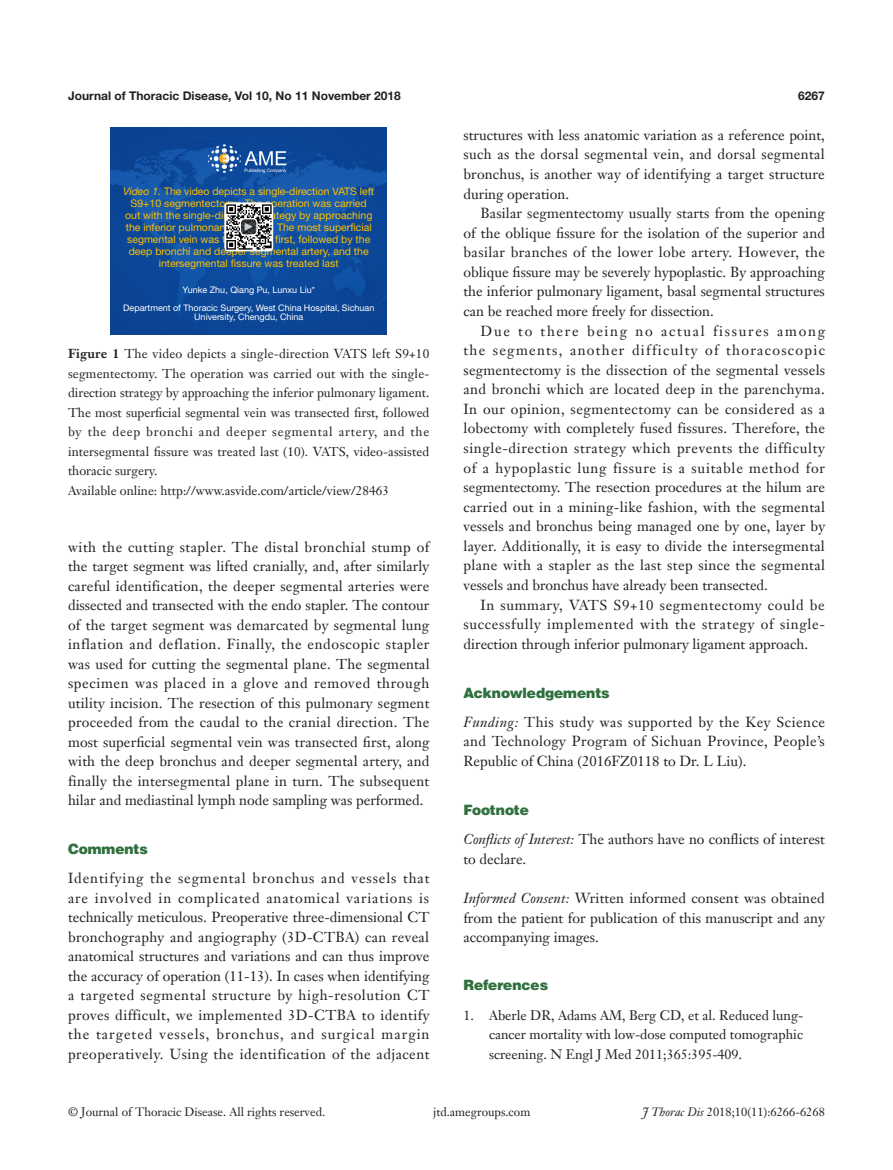
<style>
.page{position:relative;width:893px;height:1170px;background:#fff}
.page>*{position:absolute;margin:0;border:0;box-sizing:border-box;transform-origin:0 0}
.t1{font:14.25px/19.5px "Janson Text LT";color:#231f20;text-align:justify}
.一级标题-6_5{font:900 14.25px "Helvetica";color:#30703e}
.t2{font:13.5px/19.5px "Janson Text LT";color:#231f20;text-align:justify}
.t3{font:12.75px/19.5px "Janson Text LT";color:#231f20;text-align:justify}
.t4{font:12px "Janson Text LT";color:#231f20}
.t5{font:700 12px "Helvetica Neue LT Pro";color:#231f20}
.t6{font:11.55px "Times New Roman";color:#fff}
.t7{font:10.5px/12px "Helvetica Neue LT Pro";color:#ffc000;text-align:center}
.t8{font:9px/9px "Helvetica Neue LT Pro";color:#fff;text-align:center}
.s1{font-style:italic}
.s2{font-weight:700}
</style>
<div class="page">
<img style="left:111px;top:128px;width:276px;height:206px">
<svg style="left:224px;top:202px;width:49px;height:49px"></svg>
<img style="left:225px;top:203px;width:47px;height:47px">
<svg style="left:240px;top:219px;width:17px;height:16px"></svg>
<div style="left:240px;top:218px;width:17px;height:17px;border:1px solid #fff;border-radius:4px"></div>
<p class="t5" style="left:68px;top:88px;width:334px">Journal of Thoracic Disease, Vol 10, No 11 November 2018</p>
<p class="t7" style="left:123px;top:185px;width:252px"><span class="s1">Video 1.</span> The video depicts a single-direction VATS left S9+10 segmentectomy. The operation was carried out with the single-direction strategy by approaching the inferior pulmonary ligament. The most superficial segmental vein was transected first, followed by the deep bronchi and deeper segmental artery, and the intersegmental fissure was treated last</p>
<p class="t8" style="left:183px;top:285px;width:134px">Yunke Zhu, Qiang Pu, Lunxu Liu*</p>
<p class="t8" style="left:123px;top:303px;width:253px">Department of Thoracic Surgery, West China Hospital, Sichuan<br>University, Chengdu, China</p>
<p class="t6" style="left:257px;top:221px;width:13px;rotate:90deg">▲</p>
<p class="t3" style="left:68px;top:344px;width:363px"><span class="s2">Figure 1</span> The video depicts a single-direction VATS left S9+10 segmentectomy. The operation was carried out with the single&shy;direction strategy by approaching the inferior pulmonary ligament.<br>The most superficial segmental vein was transected first, followed by the deep bronchi and deeper segmental artery, and the intersegmental fissure was treated last (10). VATS, video-assisted thoracic surgery.</p>
<p class="t3" style="left:68px;top:480px;width:322px">Available online: http://www.asvide.com/article/view/28463</p>
<p class="t1" style="left:68px;top:536px;width:363px">with the cutting stapler. The distal bronchial stump of the target segment was lifted cranially, and, after similarly careful identification, the deeper segmental arteries were dissected and transected with the endo stapler. The contour of the target segment was demarcated by segmental lung inflation and deflation. Finally, the endoscopic stapler was used for cutting the segmental plane. The segmental specimen was placed in a glove and removed through utility incision. The resection of this pulmonary segment proceeded from the caudal to the cranial direction. The most superficial segmental vein was transected first, along with the deep bronchus and deeper segmental artery, and finally the intersegmental plane in turn. The subsequent hilar and mediastinal lymph node sampling was performed.</p>
<p class="一级标题-6_5" style="left:68px;top:839px;width:81px">Comments</p>
<p class="t1" style="left:68px;top:868px;width:363px">Identifying the segmental bronchus and vessels that are involved in complicated anatomical variations is technically meticulous. Preoperative three-dimensional CT bronchography and angiography (3D-CTBA) can reveal anatomical structures and variations and can thus improve the accuracy of operation (11-13). In cases when identifying a targeted segmental structure by high-resolution CT proves difficult, we implemented 3D-CTBA to identify the targeted vessels, bronchus, and surgical margin preoperatively. Using the identification of the adjacent</p>
<p class="t5" style="left:798px;top:88px;width:28px">6267</p>
<p class="t1" style="left:463px;top:125px;width:363px">structures with less anatomic variation as a reference point, such as the dorsal segmental vein, and dorsal segmental bronchus, is another way of identifying a target structure during operation.</p>
<p class="t1" style="left:463px;top:203px;width:363px;text-indent:17px">Basilar segmentectomy usually starts from the opening of the oblique fissure for the isolation of the superior and basilar branches of the lower lobe artery. However, the oblique fissure may be severely hypoplastic. By approaching the inferior pulmonary ligament, basal segmental structures can be reached more freely for dissection.</p>
<p class="t1" style="left:463px;top:321px;width:363px;text-indent:17px">Due to there being no actual fissures among the segments, another difficulty of thoracoscopic segmentectomy is the dissection of the segmental vessels and bronchi which are located deep in the parenchyma.<br>In our opinion, segmentectomy can be considered as a lobectomy with completely fused fissures. Therefore, the single-direction strategy which prevents the difficulty of a hypoplastic lung fissure is a suitable method for segmentectomy. The resection procedures at the hilum are carried out in a mining-like fashion, with the segmental vessels and bronchus being managed one by one, layer by layer. Additionally, it is easy to divide the intersegmental plane with a stapler as the last step since the segmental vessels and bronchus have already been transected.</p>
<p class="t1" style="left:463px;top:594px;width:363px;text-indent:17px">In summary, VATS S9+10 segmentectomy could be successfully implemented with the strategy of single&shy;direction through inferior pulmonary ligament approach.</p>
<p class="一级标题-6_5" style="left:463px;top:683px;width:148px">Acknowledgements</p>
<p class="t1" style="left:463px;top:712px;width:363px"><span class="s1">Funding:</span> This study was supported by the Key Science and Technology Program of Sichuan Province, People’s Republic of China (2016FZ0118 to Dr. L Liu).</p>
<p class="一级标题-6_5" style="left:463px;top:800px;width:67px">Footnote</p>
<p class="t1" style="left:463px;top:829px;width:363px"><span class="s1">Conflicts of Interest:</span> The authors have no conflicts of interest to declare.</p>
<p class="t1" style="left:463px;top:888px;width:363px"><span class="s1">Informed Consent:</span> Written informed consent was obtained from the patient for publication of this manuscript and any accompanying images.</p>
<p class="一级标题-6_5" style="left:463px;top:975px;width:86px">References</p>
<p class="t2" style="left:489px;top:1005px;width:316px;text-indent:-26px">1. Aberle DR, Adams AM, Berg CD, et al. Reduced lung&shy;cancer mortality with low-dose computed tomographic screening. N Engl J Med 2011;365:395-409.</p>
<p class="t4" style="left:68px;top:1104px;width:259px">© Journal of Thoracic Disease. All rights reserved.</p>
<p class="t4" style="left:433px;top:1104px;width:99px">jtd.amegroups.com</p>
<p class="t4" style="left:643px;top:1104px;width:184px"><span class="s1">J Thorac Dis</span> 2018;10(11):6266-6268</p>
</div>
